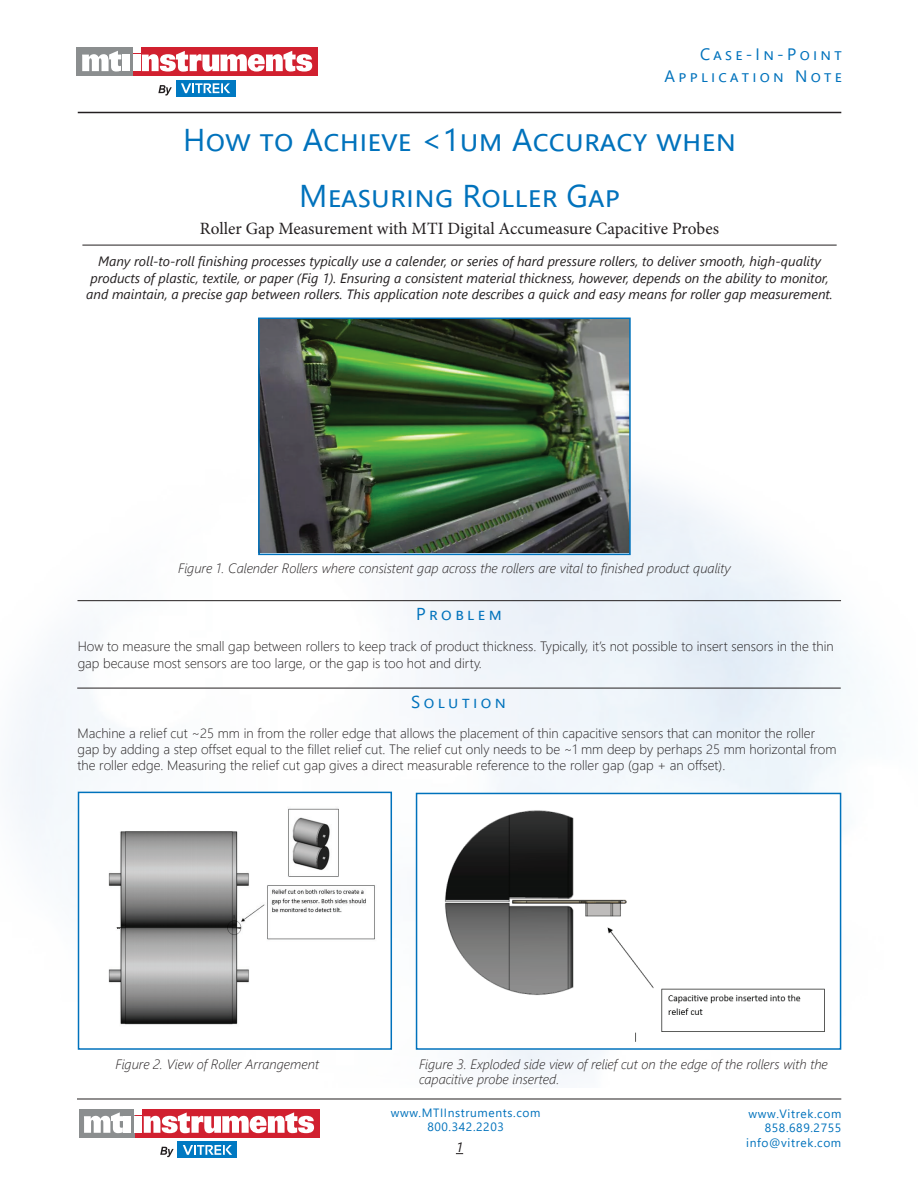
<style>
.page{position:relative;width:918px;height:1188px;background:#fff}
.page>*{position:absolute;margin:0;border:0;box-sizing:border-box;transform-origin:0 0}
.t1{font:31.5px/55.8px "Segoe UI";letter-spacing:.01em;color:#0072bc;text-align:center}
.t2{font:17.25px "Minion Pro";color:#231f20}
.t3{font:17.25px "Segoe UI";letter-spacing:.2em;color:#0072bc}
.t4{font:16.5px/22.5px "Segoe UI";letter-spacing:.2em;color:#0072bc;text-align:right}
.t5{font:300 13.5px/16.2px "Segoe UI";color:#231f20}
.t6{font:italic 13.5px/16.2px "Segoe UI";color:#231f20;text-align:center}
.t7{font:italic 300 13.5px/15px "Segoe UI";color:#231f20}
.t8{font:12px/14.4px "Segoe UI";letter-spacing:.05em;color:#0072bc;text-align:right}
</style>
<div class="page">
<hr style="left:77px;top:1099px;width:764px;height:1px;background:#231f20">
<hr style="left:82px;top:245px;width:755px;height:1px;background:#231f20">
<hr style="left:78px;top:112px;width:763px;height:1px;background:#231f20">
<div style="left:133px;top:48px;width:185px;height:28px;background:#d1202f"></div>
<div style="left:77px;top:48px;width:56px;height:28px;background:#8b8e8f"></div>
<svg style="left:82px;top:51px;width:39px;height:21px"></svg>
<div style="left:122px;top:55px;width:7px;height:16px;background:#fff"></div>
<svg style="left:133px;top:48px;width:179px;height:24px"></svg>
<svg style="left:158px;top:85px;width:14px;height:11px"></svg>
<div style="left:176px;top:80px;width:60px;height:16px;background:#0079c2"></div>
<svg style="left:181px;top:83px;width:49px;height:10px"></svg>
<img style="left:261px;top:321px;width:367px;height:231px">
<div style="left:258px;top:318px;width:373px;height:237px;border:2px solid #0072bc"></div>
<hr style="left:77px;top:600px;width:764px;height:1px;background:#231f20">
<hr style="left:77px;top:688px;width:764px;height:1px;background:#231f20">
<img style="left:108px;top:806px;width:268px;height:221px">
<div style="left:78px;top:792px;width:314px;height:258px;border:2px solid #0072bc"></div>
<img style="left:444px;top:810px;width:381px;height:232px">
<div style="left:416px;top:793px;width:425px;height:257px;border:2px solid #0072bc"></div>
<div style="left:135px;top:1109px;width:185px;height:29px;background:#d1202f"></div>
<div style="left:79px;top:1109px;width:56px;height:29px;background:#8b8e8f"></div>
<svg style="left:84px;top:1112px;width:39px;height:21px"></svg>
<div style="left:124px;top:1116px;width:7px;height:17px;background:#fff"></div>
<svg style="left:135px;top:1109px;width:179px;height:24px"></svg>
<svg style="left:160px;top:1147px;width:14px;height:10px"></svg>
<div style="left:178px;top:1142px;width:59px;height:16px;background:#0079c2"></div>
<svg style="left:183px;top:1145px;width:49px;height:10px"></svg>
<p class="t4" style="left:665px;top:41px;width:179px">Case-In-Point<br>Application Note</p>
<h1 class="t1" style="left:183px;top:109px;width:554px">How to Achieve &lt;1um Accuracy when<br>Measuring Roller Gap</h1>
<p class="t2" style="left:200px;top:217px;width:521px">Roller Gap Measurement with MTI Digital Accumeasure Capacitive Probes</p>
<p class="t6" style="left:86px;top:251px;width:748px">Many roll-to-roll finishing processes typically use a calender, or series of hard pressure rollers, to deliver smooth, high-quality products of plastic, textile, or paper (Fig 1). Ensuring a consistent material thickness, however, depends on the ability to monitor, and maintain, a precise gap between rollers. This application note describes a quick and easy means for roller gap measurement.</p>
<p class="t7" style="left:178px;top:559px;width:554px">Figure 1. Calender Rollers where consistent gap across the rollers are vital to finished product quality</p>
<p class="t3" style="left:416px;top:598px;width:87px">Problem</p>
<p class="t5" style="left:78px;top:637px;width:758px">How to measure the small gap between rollers to keep track of product thickness. Typically, it’s not possible to insert sensors in the thin gap because most sensors are too large, or the gap is too hot and dirty.</p>
<p class="t3" style="left:411px;top:685px;width:97px">Solution</p>
<p class="t5" style="left:77px;top:724px;width:761px">Machine a relief cut ~25 mm in from the roller edge that allows the placement of thin capacitive sensors that can monitor the roller gap by adding a step offset equal to the fillet relief cut. The relief cut only needs to be ~1 mm deep by perhaps 25 mm horizontal from the roller edge. Measuring the relief cut gap gives a direct measurable reference to the roller gap (gap + an offset).</p>
<p class="t7" style="left:116px;top:1055px;width:205px">Figure 2. View of Roller Arrangement</p>
<p class="t7" style="left:419px;top:1055px;width:410px">Figure 3. Exploded side view of relief cut on the edge of the rollers with the capacitive probe inserted.</p>
<p class="t8" style="left:391px;top:1104px;width:151px;text-align:center">www.MTIInstruments.com<br>800.342.2203</p>
<p class="t8" style="left:746px;top:1105px;width:97px">www.Vitrek.com<br>858.689.2755 info@vitrek.com</p>
<p class="t6" style="left:456px;top:1137px;width:9px">1</p>
</div>
